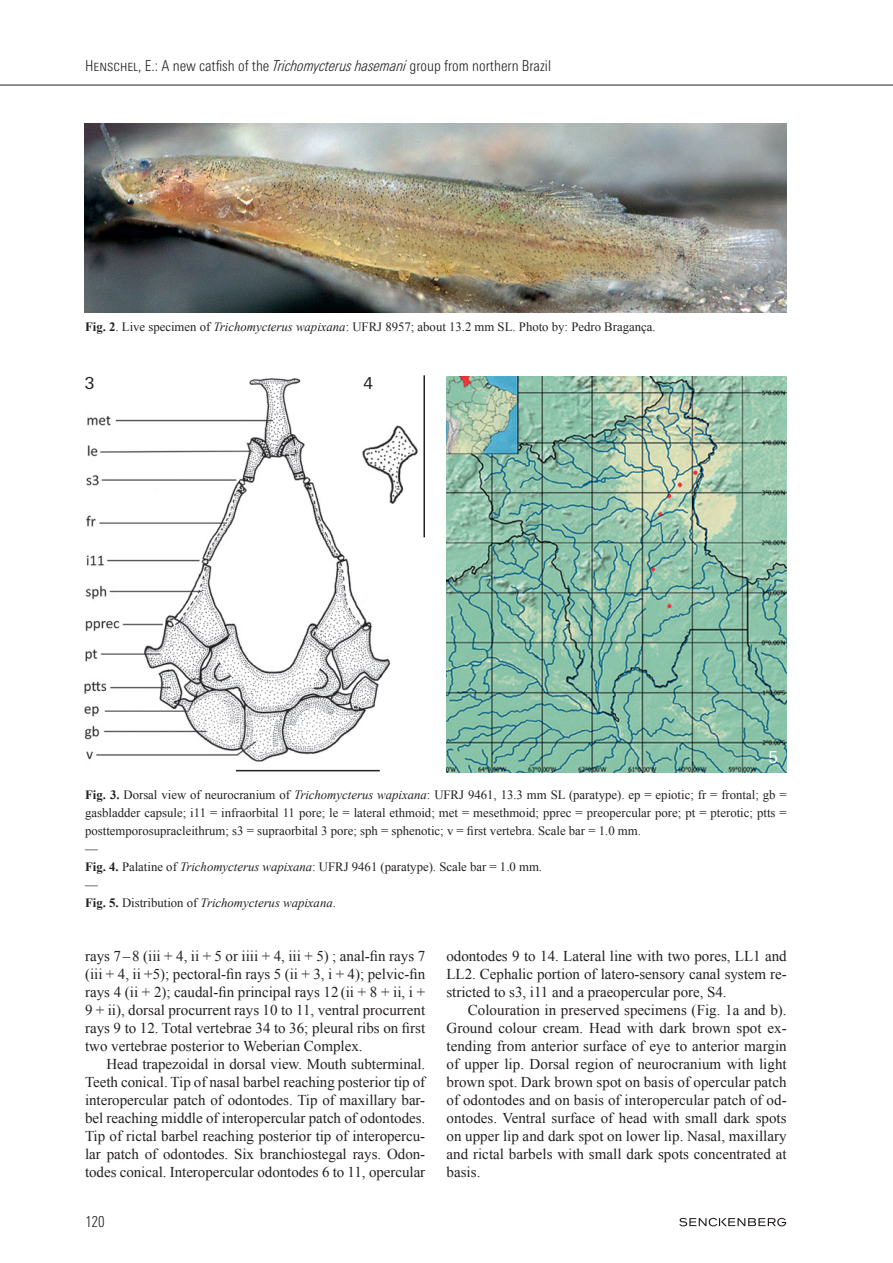
<style>
.page{position:relative;width:893px;height:1263px;background:#fff}
.page>*{position:absolute;margin:0;border:0;box-sizing:border-box;transform-origin:0 0}
.t1{font:16.5px "Univers Next W1 G";color:#231f20}
.t2{font:16.5px "Univers Next W1 G";color:#fff}
.t3{font:15px/18px "Times New Roman";letter-spacing:-.005em;color:#231f20;text-align:justify}
.t4{font:300 condensed 15px "Univers Next Pro";color:#231f20}
.t5{font:12.75px/18px "Times New Roman";color:#231f20}
.s1{font-style:italic}
.s2{font-weight:700}
</style>
<div class="page">
<hr style="left:0;top:85px;width:893px;height:1px;background:#231f20">
<svg style="left:679px;top:1218px;width:107px;height:8px"></svg>
<img style="left:85px;top:124px;width:701px;height:189px">
<img style="left:84px;top:378px;width:308px;height:394px">
<img style="left:360px;top:378px;width:58px;height:125px">
<img style="left:446px;top:376px;width:341px;height:396px">
<hr style="left:423px;top:375px;width:2px;height:162px;background:#231f20">
<hr style="left:236px;top:770px;width:144px;height:1px;background:#231f20">
<p class="t4" style="left:85px;top:57px;width:467px">Henschel, E.: A new catfish of the <span class="s1">Trichomycterus hasemani</span> group from northern Brazil</p>
<p class="t5" style="left:85px;top:317px;width:572px"><span class="s2">Fig. 2</span>. Live specimen of <span class="s1">Trichomycterus wapixana</span>: UFRJ 8957; about 13.2 mm SL. Photo by: Pedro Bragança.</p>
<p class="t1" style="left:85px;top:374px;width:11px">3</p>
<p class="t1" style="left:364px;top:374px;width:11px">4</p>
<p class="t2" style="left:768px;top:748px;width:11px">5</p>
<p class="t5" style="left:85px;top:785px;width:703px"><span class="s2">Fig. 3.</span> Dorsal view of neurocranium of <span class="s1">Trichomycterus wapixana</span>: UFRJ 9461, 13.3 mm SL (paratype). ep = epiotic; fr = frontal; gb = gasbladder capsule; i11 = infraorbital 11 pore; le = lateral ethmoid; met = mesethmoid; pprec = preopercular pore; pt = pterotic; ptts = posttemporosupracleithrum; s3 = supraorbital 3 pore; sph = sphenotic; v = first vertebra. Scale bar = 1.0 mm.<br>—<br><span class="s2">Fig. 4.</span> Palatine of <span class="s1">Trichomycterus wapixana</span>: UFRJ 9461 (paratype). Scale bar = 1.0 mm.<br>—<br><span class="s2">Fig. 5.</span> Distribution of <span class="s1">Trichomycterus wapixana</span>.</p>
<p class="t3" style="left:85px;top:947px;width:342px">rays 7 –8 (iii + 4, ii + 5 or iiii + 4, iii + 5) ; anal-fin rays 7 (iii + 4, ii +5); pectoral-fin rays 5 (ii + 3, i + 4); pelvic-fin rays 4 (ii + 2); caudal-fin principal rays 12 (ii + 8 + ii, i + 9 + ii), dorsal procurrent rays 10 to 11, ventral procurrent rays 9 to 12. Total vertebrae 34 to 36; pleural ribs on first two vertebrae posterior to Weberian Complex.</p>
<p class="t3" style="left:85px;top:1055px;width:342px;text-indent:21px">Head trapezoidal in dorsal view. Mouth subterminal.<br>Teeth conical. Tip of nasal barbel reaching posterior tip of interopercular patch of odontodes. Tip of maxillary bar&shy;bel reaching middle of interopercular patch of odontodes.<br>Tip of rictal barbel reaching posterior tip of interopercu&shy;lar patch of odontodes. Six branchiostegal rays. Odon&shy;todes conical. Interopercular odontodes 6 to 11, opercular</p>
<p class="t4" style="left:85px;top:1213px;width:21px">120</p>
<p class="t3" style="left:446px;top:947px;width:342px">odontodes 9 to 14. Lateral line with two pores, LL1 and LL2. Cephalic portion of latero-sensory canal system re&shy;stricted to s3, i11 and a praeopercular pore, S4.</p>
<p class="t3" style="left:446px;top:1001px;width:342px;text-indent:21px">Colouration in preserved specimens (Fig. 1a and b).<br>Ground colour cream. Head with dark brown spot ex&shy;tending from anterior surface of eye to anterior margin of upper lip. Dorsal region of neurocranium with light brown spot. Dark brown spot on basis of opercular patch of odontodes and on basis of interopercular patch of od&shy;ontodes. Ventral surface of head with small dark spots on upper lip and dark spot on lower lip. Nasal, maxillary and rictal barbels with small dark spots concentrated at basis.</p>
</div>
